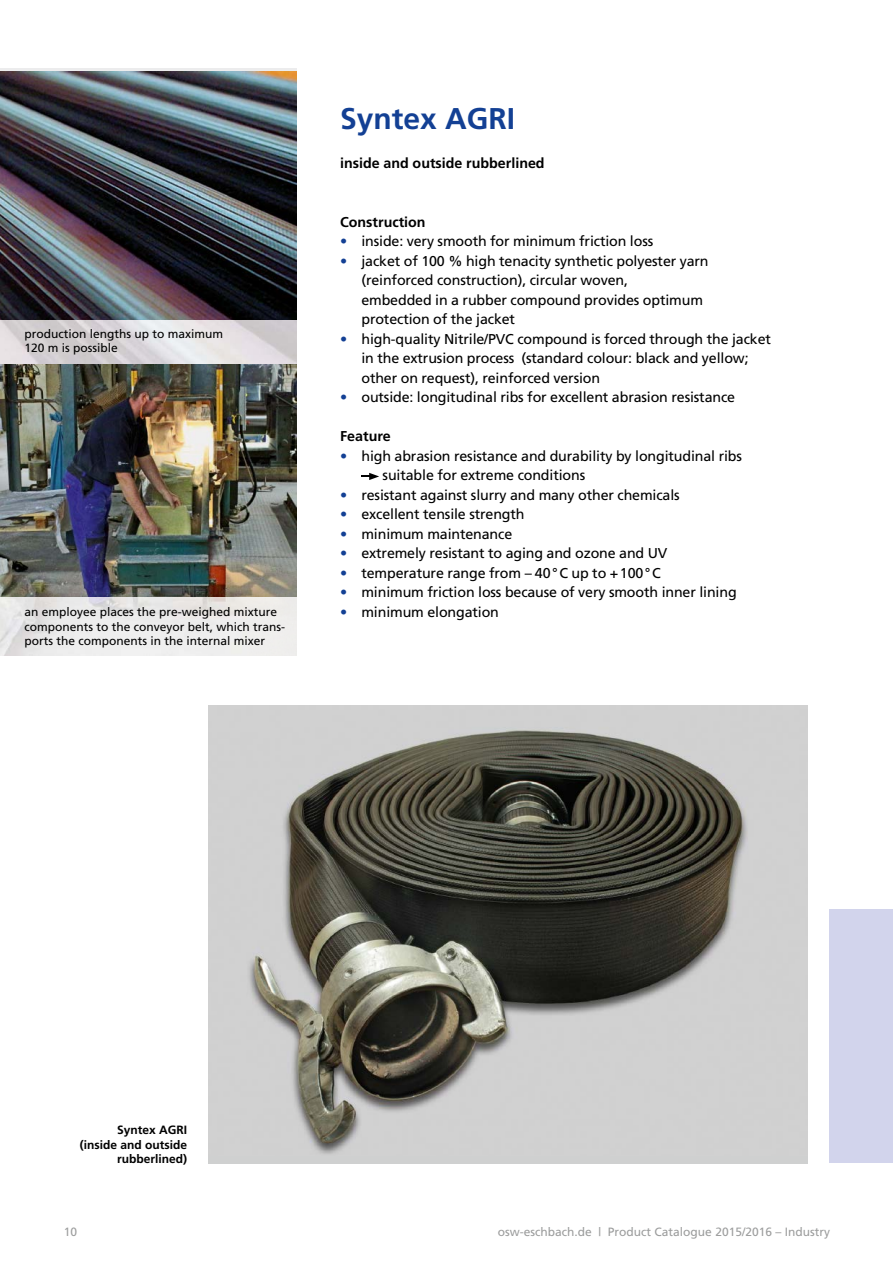
<style>
.page{position:relative;width:893px;height:1263px;background:#fff}
.page>*{position:absolute;margin:0;border:0;box-sizing:border-box;transform-origin:0 0}
.t1{font:700 30px "Frutiger";color:#134094}
.t2{font:14.25px/19.5px "Frutiger";letter-spacing:-.01em;color:#000}
.t3{font:700 14.25px "Frutiger";color:#000}
.t4{font:12px/14.4px "Frutiger";color:#000}
.t5{font:12px "Frutiger";color:#9c9d9d}
.t6{font:700 12px/14.4px "Frutiger";color:#000;text-align:right}
.s1{color:#134094}
</style>
<div class="page">
<svg style="left:361px;top:473px;width:18px;height:7px"></svg>
<img style="left:208px;top:706px;width:600px;height:449px">
<div style="left:829px;top:909px;width:64px;height:254px;background:#d2d4ec"></div>
<img style="left:0;top:71px;width:297px;height:526px">
<img style="left:0;top:363px;width:296px;height:234px">
<svg style="left:0;top:597px;width:297px;height:59px"></svg>
<p class="t4" style="left:24px;top:327px;width:200px">production lengths up to maximum<br>120 m is possible</p>
<p class="t4" style="left:24px;top:605px;width:262px">an employee places the pre-weighed mixture components to the conveyor belt, which trans&shy;ports the components in the internal mixer</p>
<h1 class="t1" style="left:340px;top:101px;width:177px">Syntex AGRI</h1>
<p class="t3" style="left:340px;top:155px;width:206px">inside and outside rubberlined</p>
<p class="t3" style="left:340px;top:213px;width:87px">Construction</p>
<p class="t2" style="left:340px;top:231px;width:315px"><span class="s1">•</span> inside: very smooth for minimum friction loss</p>
<p class="t2" style="left:361px;top:251px;width:349px;text-indent:-21px"><span class="s1">•</span> jacket of 100 % high tenacity synthetic polyester yarn (reinforced construction), circular woven,<br>embedded in a rubber compound provides optimum protection of the jacket</p>
<p class="t2" style="left:361px;top:329px;width:411px;text-indent:-21px"><span class="s1">•</span> high-quality Nitrile/PVC compound is forced through the jacket in the extrusion process (standard colour: black and yellow; other on request), reinforced version</p>
<p class="t2" style="left:340px;top:387px;width:396px"><span class="s1">•</span> outside: longitudinal ribs for excellent abrasion resistance</p>
<p class="t3" style="left:340px;top:428px;width:52px">Feature</p>
<p class="t2" style="left:383px;top:446px;width:361px;text-indent:-42px"><span class="s1">•</span> high abrasion resistance and durability by longitudinal ribs suitable for extreme conditions</p>
<p class="t2" style="left:340px;top:485px;width:341px"><span class="s1">•</span> resistant against slurry and many other chemicals</p>
<p class="t2" style="left:340px;top:504px;width:186px"><span class="s1">•</span> excellent tensile strength</p>
<p class="t2" style="left:340px;top:524px;width:174px"><span class="s1">•</span> minimum maintenance</p>
<p class="t2" style="left:340px;top:543px;width:329px"><span class="s1">•</span> extremely resistant to aging and ozone and UV</p>
<p class="t2" style="left:340px;top:563px;width:322px"><span class="s1">•</span> temperature range from – 40 ° C up to + 100 ° C</p>
<p class="t2" style="left:340px;top:582px;width:398px"><span class="s1">•</span> minimum friction loss because of very smooth inner lining</p>
<p class="t2" style="left:340px;top:602px;width:160px"><span class="s1">•</span> minimum elongation</p>
<p class="t6" style="left:80px;top:1123px;width:109px">Syntex AGRI (inside and outside rubberlined)</p>
<p class="t5" style="left:64px;top:1225px;width:15px">10</p>
<p class="t5" style="left:498px;top:1225px;width:334px">osw-eschbach.de | Product Catalogue 2015/2016 – Industry</p>
</div>
